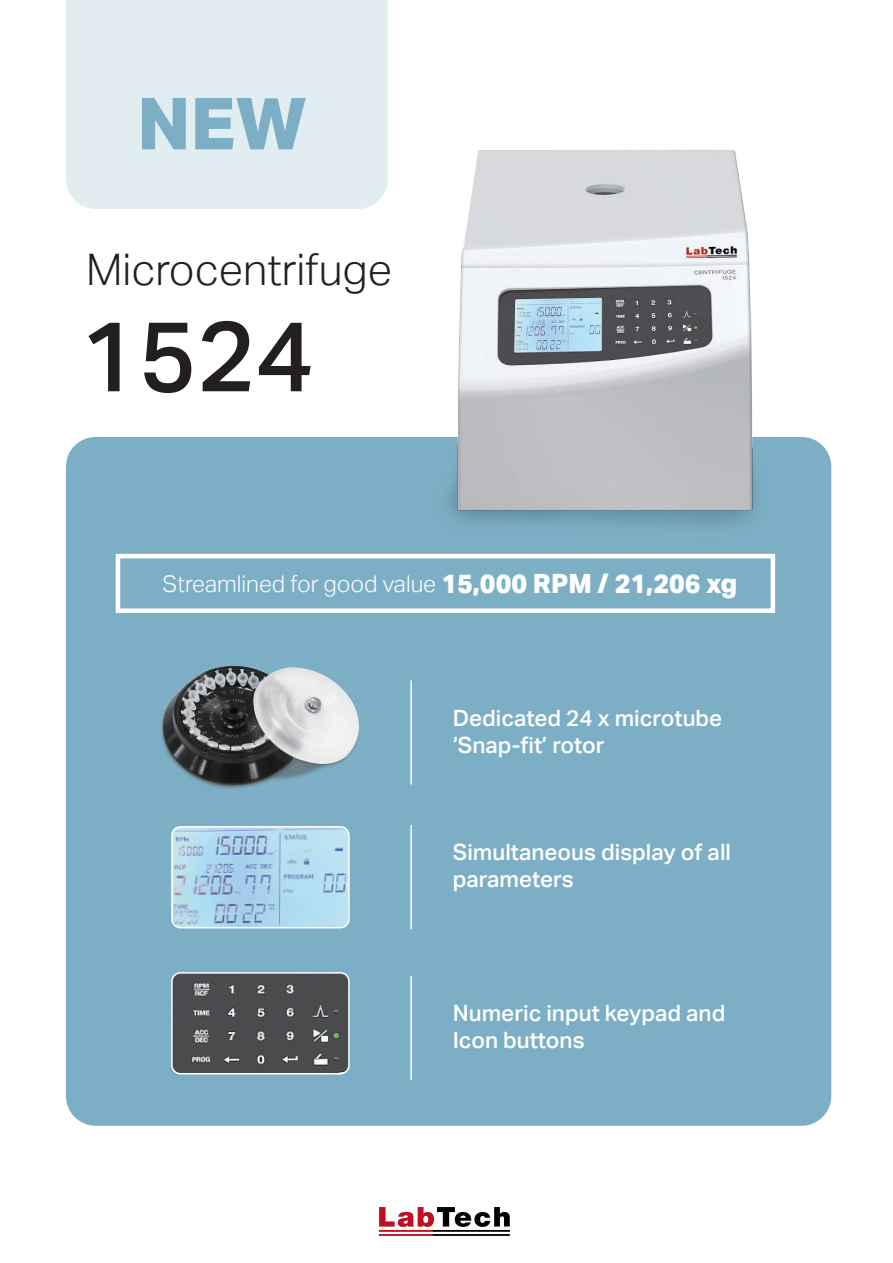
<style>
.page{position:relative;width:893px;height:1263px;background:#fff}
.page>*{position:absolute;margin:0;border:0;box-sizing:border-box;transform-origin:0 0}
.t1{font:500 99.15px "Aktiv Grotesk";color:#231f20}
.t2{font:800 72px "Aktiv Grotesk";color:#7cafc5}
.t3{font:300 43.5px "Aktiv Grotesk";color:#231f20}
.t4{font:300 23.1px "Aktiv Grotesk";color:#fff}
.t5{font:500 22.5px/27px "Aktiv Grotesk";color:#fff}
.s1{font-weight:800;font-size:26.55px}
</style>
<div class="page">
<div style="left:66px;top:0;width:322px;height:209px;background:#e2edf2"></div>
<div style="left:66px;top:437px;width:765px;height:689px;background:#7cafc5;border-radius:30px"></div>
<img style="left:172px;top:975px;width:177px;height:99px">
<div style="left:171px;top:972px;width:179px;height:102px;border:2px solid #fff;border-radius:9px"></div>
<img style="left:162px;top:665px;width:197px;height:124px">
<hr style="left:410px;top:680px;width:2px;height:104px;background:#fff">
<hr style="left:410px;top:825px;width:2px;height:104px;background:#fff">
<hr style="left:410px;top:976px;width:2px;height:104px;background:#fff">
<img style="left:172px;top:829px;width:177px;height:99px">
<div style="left:171px;top:826px;width:179px;height:102px;border:2px solid #fff;border-radius:9px"></div>
<img style="left:392px;top:149px;width:420px;height:464px">
<div style="left:116px;top:554px;width:659px;height:59px;border:4px solid #fff"></div>
<img style="left:378px;top:1207px;width:132px;height:29px">
<p class="t2" style="left:137px;top:78px;width:171px">NEW</p>
<p class="t3" style="left:86px;top:244px;width:308px">Microcentrifuge</p>
<p class="t1" style="left:80px;top:299px;width:236px">1524</p>
<p class="t4" style="left:162px;top:570px;width:576px">Streamlined for good value <span class="s1">15,000 RPM / 21,206 xg</span></p>
<p class="t5" style="left:453px;top:705px;width:271px">Dedicated 24 x microtube ‘Snap-fit’ rotor</p>
<p class="t5" style="left:453px;top:839px;width:280px">Simultaneous display of all parameters</p>
<p class="t5" style="left:453px;top:1000px;width:274px">Numeric input keypad and</p>
<p class="t5" style="left:453px;top:1027px;width:133px">Icon buttons</p>
</div>
